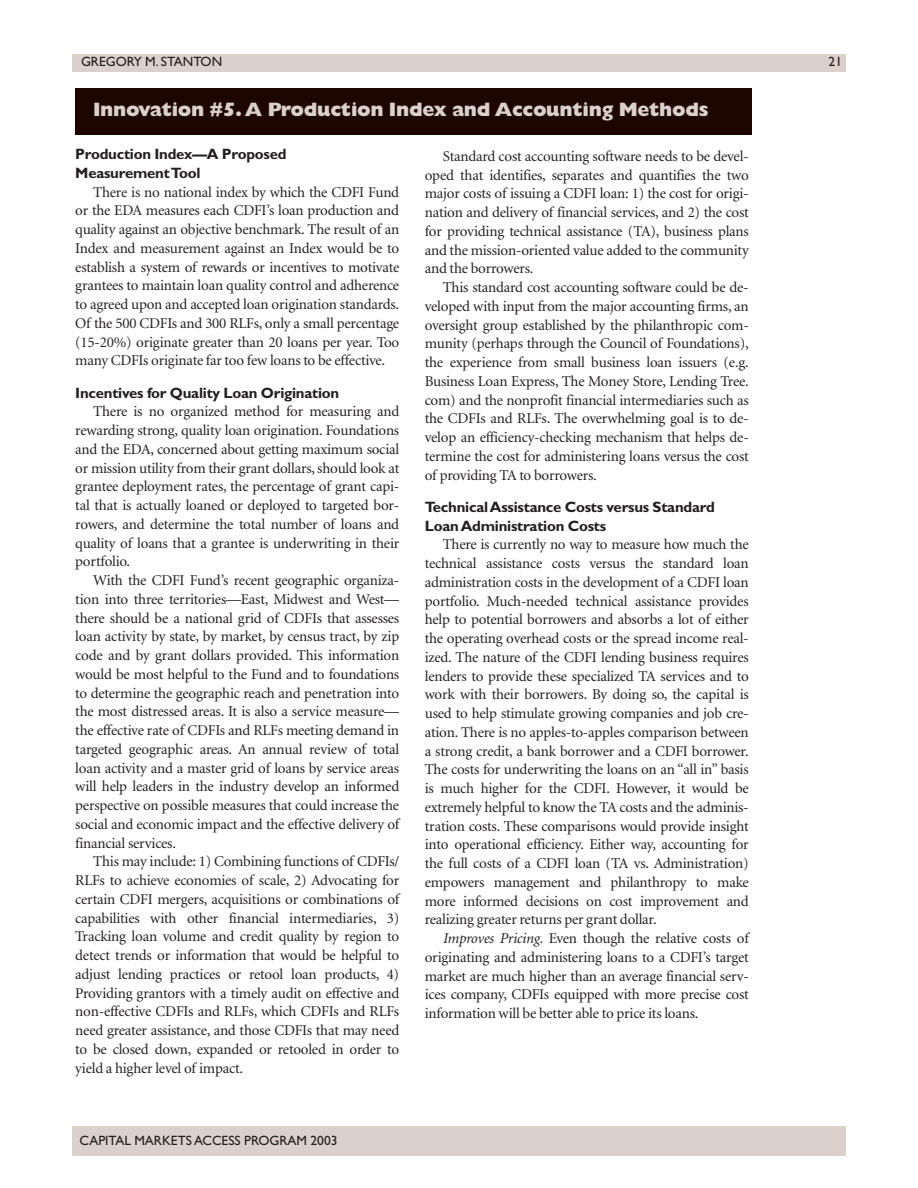
<style>
.page{position:relative;width:918px;height:1188px;background:#fff}
.page>*{position:absolute;margin:0;border:0;box-sizing:border-box;transform-origin:0 0}
.t1{font:800 19.5px "Gill Sans";letter-spacing:-.015em;color:#dbd0cb}
.t2{font:15px/18.8px "Minion";letter-spacing:-.015em;color:#231f20;text-align:justify}
.t3{font:700 15px/18.8px "Gill Sans";letter-spacing:-.015em;color:#231f20}
.t4{font:13.5px "Gill Sans";color:#231f20}
.s1{font-style:italic}
</style>
<div class="page">
<div style="left:72px;top:1126px;width:774px;height:30px;background:#dbd0cb"></div>
<div style="left:72px;top:54px;width:774px;height:18px;background:#dbd0cb"></div>
<div style="left:75px;top:89px;width:676px;height:46px;background:#1d0600"></div>
<p class="t4" style="left:81px;top:57px;width:143px">GREGORY M. STANTON</p>
<p class="t4" style="left:829px;top:57px;width:15px">21</p>
<h1 class="t1" style="left:93px;top:103px;width:617px">Innovation #5.A Production Index and Accounting Methods</h1>
<p class="t3" style="left:75px;top:146px;width:213px">Production Index—A Proposed<br>Measurement Tool</p>
<p class="t2" style="left:75px;top:184px;width:326px;text-indent:18px">There is no national index by which the CDFI Fund or the EDA measures each CDFI’s loan production and quality against an objective benchmark. The result of an Index and measurement against an Index would be to establish a system of rewards or incentives to motivate grantees to maintain loan quality control and adherence to agreed upon and accepted loan origination standards.<br>Of the 500 CDFIs and 300 RLFs, only a small percentage (15-20%) originate greater than 20 loans per year. Too many CDFIs originate far too few loans to be effective.</p>
<p class="t3" style="left:75px;top:385px;width:266px">Incentives for Quality Loan Origination</p>
<p class="t2" style="left:75px;top:403px;width:326px;text-indent:18px">There is no organized method for measuring and rewarding strong, quality loan origination. Foundations and the EDA, concerned about getting maximum social or mission utility from their grant dollars, should look at grantee deployment rates, the percentage of grant capi&shy;tal that is actually loaned or deployed to targeted bor&shy;rowers, and determine the total number of loans and quality of loans that a grantee is underwriting in their portfolio.</p>
<p class="t2" style="left:75px;top:572px;width:326px;text-indent:18px">With the CDFI Fund’s recent geographic organiza&shy;tion into three territories—East, Midwest and West— there should be a national grid of CDFIs that assesses loan activity by state, by market, by census tract, by zip code and by grant dollars provided. This information would be most helpful to the Fund and to foundations to determine the geographic reach and penetration into the most distressed areas. It is also a service measure— the effective rate of CDFIs and RLFs meeting demand in targeted geographic areas. An annual review of total loan activity and a master grid of loans by service areas will help leaders in the industry develop an informed perspective on possible measures that could increase the social and economic impact and the effective delivery of financial services.</p>
<p class="t2" style="left:75px;top:853px;width:326px;text-indent:18px">This may include: 1) Combining functions of CDFIs/ RLFs to achieve economies of scale, 2) Advocating for certain CDFI mergers, acquisitions or combinations of capabilities with other financial intermediaries, 3)<br>Tracking loan volume and credit quality by region to detect trends or information that would be helpful to adjust lending practices or retool loan products, 4)<br>Providing grantors with a timely audit on effective and non-effective CDFIs and RLFs, which CDFIs and RLFs need greater assistance, and those CDFIs that may need to be closed down, expanded or retooled in order to yield a higher level of impact.</p>
<p class="t4" style="left:79px;top:1135px;width:260px">CAPITAL MARKETS ACCESS PROGRAM 2003</p>
<p class="t2" style="left:425px;top:148px;width:326px;text-indent:18px">Standard cost accounting software needs to be devel&shy;oped that identifies, separates and quantifies the two major costs of issuing a CDFI loan: 1) the cost for origi&shy;nation and delivery of financial services, and 2) the cost for providing technical assistance (TA), business plans and the mission-oriented value added to the community and the borrowers.</p>
<p class="t2" style="left:425px;top:279px;width:326px;text-indent:18px">This standard cost accounting software could be de&shy;veloped with input from the major accounting firms, an oversight group established by the philanthropic com&shy;munity (perhaps through the Council of Foundations), the experience from small business loan issuers (e.g.<br>Business Loan Express, The Money Store, Lending Tree. com) and the nonprofit financial intermediaries such as the CDFIs and RLFs. The overwhelming goal is to de&shy;velop an efficiency-checking mechanism that helps de&shy;termine the cost for administering loans versus the cost of providing TA to borrowers.</p>
<p class="t3" style="left:425px;top:499px;width:292px">Technical Assistance Costs versus Standard<br>Loan Administration Costs</p>
<p class="t2" style="left:425px;top:537px;width:326px;text-indent:18px">There is currently no way to measure how much the technical assistance costs versus the standard loan administration costs in the development of a CDFI loan portfolio. Much-needed technical assistance provides help to potential borrowers and absorbs a lot of either the operating overhead costs or the spread income real&shy;ized. The nature of the CDFI lending business requires lenders to provide these specialized TA services and to work with their borrowers. By doing so, the capital is used to help stimulate growing companies and job cre&shy;ation. There is no apples-to-apples comparison between a strong credit, a bank borrower and a CDFI borrower.<br>The costs for underwriting the loans on an “all in” basis is much higher for the CDFI. However, it would be extremely helpful to know the TA costs and the adminis&shy;tration costs. These comparisons would provide insight into operational efficiency. Either way, accounting for the full costs of a CDFI loan (TA vs. Administration) empowers management and philanthropy to make more informed decisions on cost improvement and realizing greater returns per grant dollar.</p>
<p class="t2" style="left:425px;top:930px;width:326px;text-indent:18px"><span class="s1">Improves Pricing.</span> Even though the relative costs of originating and administering loans to a CDFI’s target market are much higher than an average financial serv&shy;ices company, CDFIs equipped with more precise cost information will be better able to price its loans.</p>
</div>
